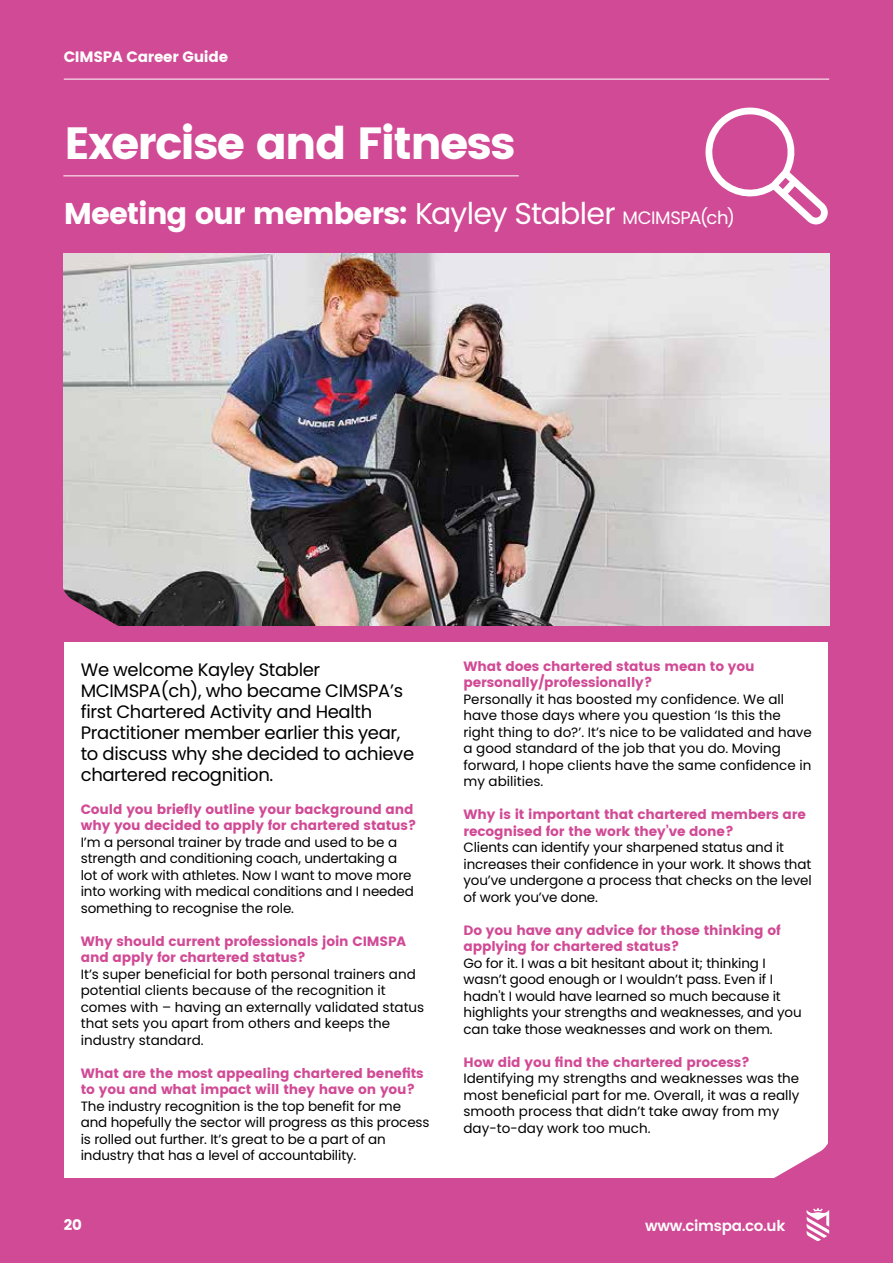
<style>
.page{position:relative;width:893px;height:1263px;background:#d14a95}
.page>*{position:absolute;margin:0;border:0;box-sizing:border-box;transform-origin:0 0}
.t1{font:45px "Poppins";letter-spacing:-.04em;color:#fff}
.t2{font:30px "Poppins";letter-spacing:-.035em;color:#fff}
.t3{font:18px/21px "Poppins";letter-spacing:-.02em;color:#000}
.t4{font:15px "Poppins";letter-spacing:-.02em;color:#fff}
.t5{font:600 15px "Poppins";letter-spacing:-.02em;color:#fff}
.t6{font:13.5px/16.5px "Poppins";letter-spacing:-.01em;color:#000}
.t7{font:13.5px/16.5px "Poppins";letter-spacing:-.01em;color:#d14a95}
.s1{font-style:inherit}
.s2{font-size:18px}
</style>
<div class="page">
<div style="left:65px;top:642px;width:763px;height:535px;background:#fff"></div>
<img style="left:64px;top:253px;width:765px;height:372px">
<svg style="left:63px;top:586px;width:56px;height:40px"></svg>
<svg style="left:774px;top:1143px;width:54px;height:35px"></svg>
<hr style="left:63px;top:175px;width:456px;height:1px;background:#fff">
<svg style="left:807px;top:1208px;width:22px;height:33px"></svg>
<hr style="left:64px;top:79px;width:765px;height:1px;background:#fff">
<svg style="left:705px;top:107px;width:123px;height:118px"></svg>
<p class="t4" style="left:64px;top:48px;width:166px">CIMSPA Career Guide</p>
<h1 class="t1" style="left:65px;top:117px;width:452px">Exercise and Fitness</h1>
<h2 class="t2" style="left:64px;top:196px;width:673px">Meeting our members: <span class="s1">Kayley Stabler</span> <span class="s2">MCIMSPA(ch)</span></h2>
<h3 class="t3" style="left:81px;top:659px;width:335px">We welcome Kayley Stabler MCIMSPA(ch), who became CIMSPA’s first Chartered Activity and Health Practitioner member earlier this year, to discuss why she decided to achieve chartered recognition.</h3>
<p class="t7" style="left:81px;top:801px;width:337px">Could you briefly outline your background and why you decided to apply for chartered status?</p>
<p class="t6" style="left:81px;top:834px;width:335px">I’m a personal trainer by trade and used to be a strength and conditioning coach, undertaking a lot of work with athletes. Now I want to move more into working with medical conditions and I needed something to recognise the role.</p>
<p class="t7" style="left:81px;top:933px;width:327px">Why should current professionals join CIMSPA and apply for chartered status?</p>
<p class="t6" style="left:81px;top:966px;width:345px">It’s super beneficial for both personal trainers and potential clients because of the recognition it comes with – having an externally validated status that sets you apart from others and keeps the industry standard.</p>
<p class="t7" style="left:81px;top:1065px;width:344px">What are the most appealing chartered benefits to you and what impact will they have on you?</p>
<p class="t6" style="left:81px;top:1098px;width:350px">The industry recognition is the top benefit for me and hopefully the sector will progress as this process is rolled out further. It’s great to be a part of an industry that has a level of accountability.</p>
<p class="t7" style="left:463px;top:658px;width:293px">What does chartered status mean to you personally/professionally?</p>
<p class="t6" style="left:463px;top:691px;width:350px">Personally it has boosted my confidence. We all have those days where you question ‘Is this the right thing to do?’. It’s nice to be validated and have a good standard of the job that you do. Moving forward, I hope clients have the same confidence in my abilities.</p>
<p class="t7" style="left:463px;top:806px;width:344px">Why is it important that chartered members are recognised for the work they’ve done?</p>
<p class="t6" style="left:463px;top:839px;width:350px">Clients can identify your sharpened status and it increases their confidence in your work. It shows that you’ve undergone a process that checks on the level of work you’ve done.</p>
<p class="t7" style="left:463px;top:922px;width:319px">Do you have any advice for those thinking of applying for chartered status?</p>
<p class="t6" style="left:463px;top:955px;width:340px">Go for it. I was a bit hesitant about it; thinking I wasn’t good enough or I wouldn’t pass. Even if I hadn't I would have learned so much because it highlights your strengths and weaknesses, and you can take those weaknesses and work on them.</p>
<p class="t7" style="left:463px;top:1053px;width:288px">How did you find the chartered process?</p>
<p class="t6" style="left:463px;top:1070px;width:338px">Identifying my strengths and weaknesses was the most beneficial part for me. Overall, it was a really smooth process that didn’t take away from my day-to-day work too much.</p>
<p class="t4" style="left:64px;top:1216px;width:20px">20</p>
<p class="t5" style="left:645px;top:1214px;width:142px">www.cimspa.co.uk</p>
</div>
